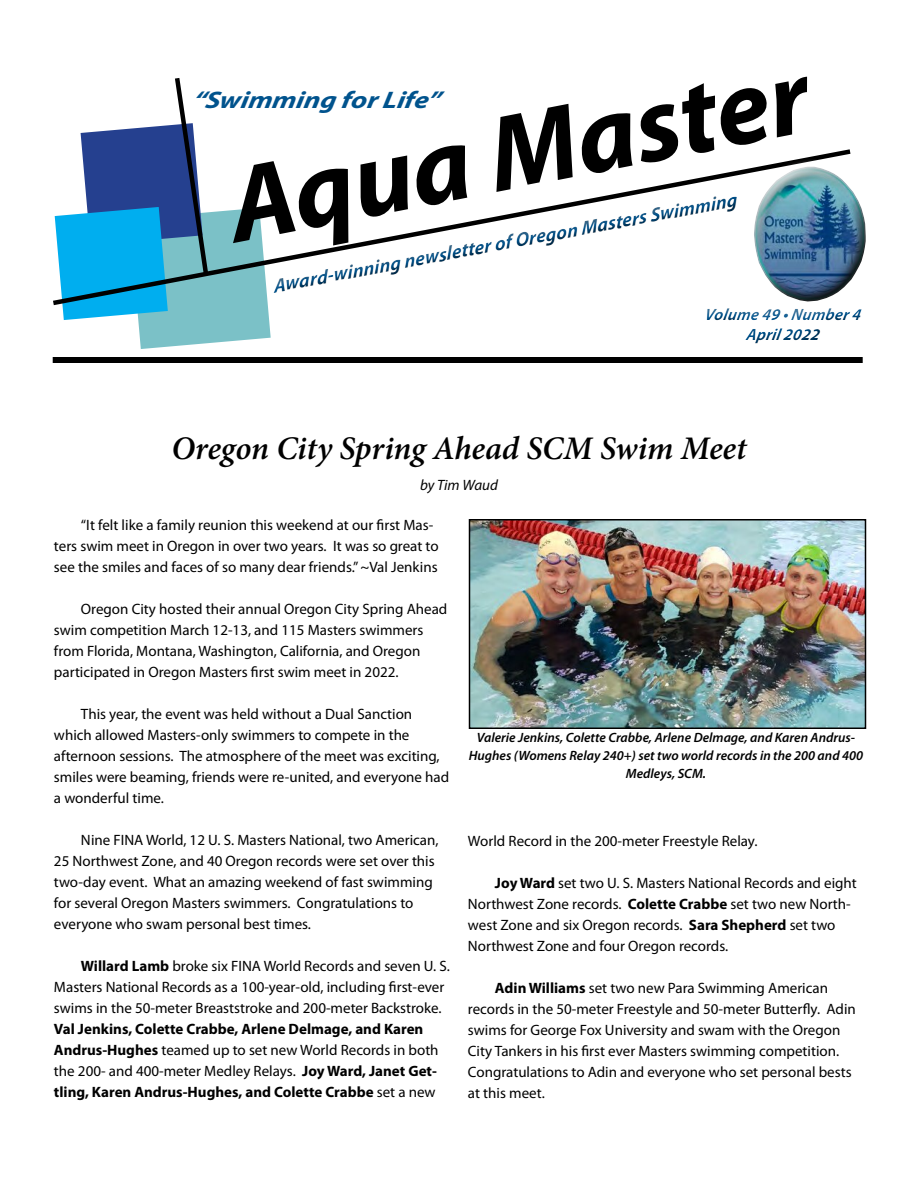
<style>
.page{position:relative;width:918px;height:1188px;background:#fff}
.page>*{position:absolute;margin:0;border:0;box-sizing:border-box;transform-origin:0 0}
.t1{font:italic 700 108px "Myriad Pro";color:#000}
.t2{font:italic 600 33px "Minion Pro";letter-spacing:-.005em;color:#000}
.t3{font:italic 700 24px "Myriad Pro";color:#00538d;scale:1.2 1}
.t4{font:italic 700 19.5px "Myriad Pro";color:#00538d}
.t5{font:italic 700 16.5px/19.8px "Myriad Pro";color:#00538d;text-align:center}
.t6{font:15px/21px "Myriad Pro";color:#000}
.t7{font:700 15px/21px "Myriad Pro";color:#000}
.t8{font:italic 15px "Myriad Pro";letter-spacing:-.005em;color:#000}
.t9{font:italic 600 13.5px/18px "Myriad Pro";color:#000;text-align:center}
.s1{font-weight:700}
.s2{font-weight:400}
</style>
<div class="page">
<div style="left:690px;top:303px;width:192px;height:43px;background:#000;opacity:.75"></div>
<svg style="left:53px;top:149px;width:798px;height:159px"></svg>
<svg style="left:55px;top:78px;width:216px;height:271px"></svg>
<div style="left:53px;top:357px;width:810px;height:6px;background:#000"></div>
<div style="left:745px;top:157px;width:130px;height:154px;background:#fff"></div>
<div style="left:741px;top:166px;width:138px;height:137px;background:#fff"></div>
<div style="left:743px;top:166px;width:119px;height:109px;background:#fff;opacity:.75"></div>
<div style="left:754px;top:183px;width:123px;height:120px;background:#000;opacity:.75"></div>
<img style="left:472px;top:522px;width:391px;height:204px">
<div style="left:469px;top:519px;width:397px;height:210px;border:2px solid #000"></div>
<h1 class="t1" style="left:216px;top:138px;width:591px;rotate:-11deg">Aqua Master</h1>
<h3 class="t3" style="left:192px;top:84px;width:209px">“Swimming for Life”</h3>
<h3 class="t4" style="left:271px;top:275px;width:473px;rotate:-11deg">Award-winning newsletter of Oregon Masters Swimming</h3>
<p class="t5" style="left:704px;top:304px;width:161px">Volume 49 •Number4<br>Ap ril2022</p>
<h2 class="t2" style="left:171px;top:425px;width:577px">Oregon City Spring Ahead SCM Swim Meet</h2>
<p class="t8" style="left:420px;top:476px;width:79px">by Tim Waud</p>
<p class="t6" style="left:54px;top:514px;width:386px;text-indent:27px">“It felt like a family reunion this weekend at our first Mas&shy;ters swim meet in Oregon in over two years. It was so great to see the smiles and faces of so many dear friends.” ~Val Jenkins</p>
<p class="t6" style="left:54px;top:598px;width:395px;text-indent:27px">Oregon City hosted their annual Oregon City Spring Ahead swim competition March 12-13, and 115 Masters swimmers from Florida, Montana, Washington, California, and Oregon participated in Oregon Masters first swim meet in 2022.</p>
<p class="t6" style="left:54px;top:703px;width:397px;text-indent:27px">This year, the event was held without a Dual Sanction which allowed Masters-only swimmers to compete in the afternoon sessions. The atmosphere of the meet was exciting, smiles were beaming, friends were re-united, and everyone had a wonderful time.</p>
<p class="t6" style="left:54px;top:829px;width:386px;text-indent:27px">Nine FINA World, 12 U. S. Masters National, two American, 25 Northwest Zone, and 40 Oregon records were set over this two-day event. What an amazing weekend of fast swimming for several Oregon Masters swimmers. Congratulations to everyone who swam personal best times.</p>
<p class="t6" style="left:54px;top:955px;width:397px;text-indent:27px"><span class="s1">Willard Lamb</span> broke six FINA World Records and seven U. S.<br>Masters National Records as a 100-year-old, including first-ever swims in the 50-meter Breaststroke and 200-meter Backstroke.</p>
<p class="t7" style="left:54px;top:1018px;width:386px">Val Jenkins, Colette Crabbe, Arlene Delmage, and Karen Andrus-Hughes <span class="s2">teamed up to set new World Records in both the 200- and 400-meter Medley Relays.</span> Joy Ward, Janet Get&shy;tling, Karen Andrus-Hughes, and Colette Crabbe <span class="s2">set a new</span></p>
<p class="t9" style="left:469px;top:728px;width:396px">Valerie Jenkins, Colette Crabbe, Arlene Delmage, and Karen Andrus-<br>Hughes (Womens Relay 240+) set two world records in the 200 and 400<br>Medleys, SCM.</p>
<p class="t6" style="left:468px;top:831px;width:291px">World Record in the 200-meter Freestyle Relay.</p>
<p class="t6" style="left:468px;top:873px;width:390px;text-indent:27px"><span class="s1">Joy Ward</span> set two U. S. Masters National Records and eight Northwest Zone records. <span class="s1">Colette Crabbe</span> set two new North&shy;west Zone and six Oregon records. <span class="s1">Sara Shepherd</span> set two Northwest Zone and four Oregon records.</p>
<p class="t6" style="left:468px;top:978px;width:389px;text-indent:27px"><span class="s1">Adin Williams</span> set two new Para Swimming American records in the 50-meter Freestyle and 50-meter Butterfly. Adin swims for George Fox University and swam with the Oregon City Tankers in his first ever Masters swimming competition.<br>Congratulations to Adin and everyone who set personal bests at this meet.</p>
</div>
